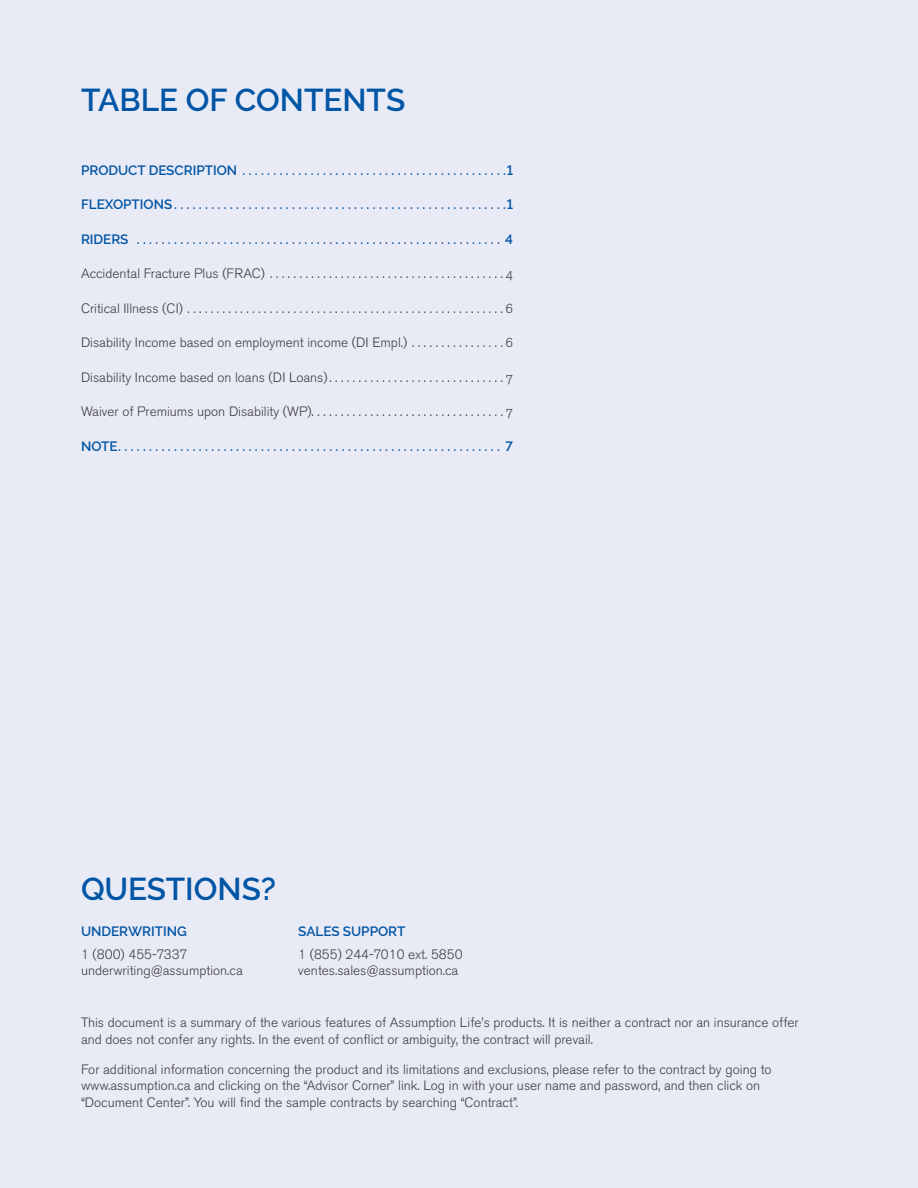
<style>
.page{position:relative;width:918px;height:1188px;background:#e8eaf5}
.page>*{position:absolute;margin:0;border:0;box-sizing:border-box;transform-origin:0 0}
.Big_Title_-_Blue{font:600 31.5px "Raleway";color:#0155a5}
.Body_text{font:13.5px/16.5px "Akzidenz Grotesk BE Light Os F";color:#3e3e3f}
.table_of_content{font:600 13.5px "Raleway";color:#0155a5}
.table_of_content-2{font:13.5px "Akzidenz Grotesk BE Light Os F";color:#3e3e3f}
.table_of_content-3{font:300 13.5px "Akzidenz Grotesk BE";color:#3e3e3f}
.s1{font-family:"Akzidenz Grotesk BE Light Os F";font-weight:400}
.s2{font-family:"Akzidenz Grotesk BE";font-weight:300}
</style>
<div class="page">
<p class="Big_Title_-_Blue" style="left:81px;top:81px;width:326px">TABLE OF CONTENTS</p>
<p class="table_of_content" style="left:81px;top:162px;width:433px">PRODUCT DESCRIPTION . . . . . . . . . . . . . . . . . . . . . . . . . . . . . . . . . . . . . . . . . . 1</p>
<p class="table_of_content" style="left:81px;top:197px;width:433px">FLEXOPTIONS . . . . . . . . . . . . . . . . . . . . . . . . . . . . . . . . . . . . . . . . . . . . . . . . . . . . . 1</p>
<p class="table_of_content" style="left:81px;top:231px;width:434px">RIDERS . . . . . . . . . . . . . . . . . . . . . . . . . . . . . . . . . . . . . . . . . . . . . . . . . . . . . . . . . . . 4</p>
<p class="table_of_content-2" style="left:81px;top:266px;width:434px">Accidental Fracture Plus (FRAC) . . . . . . . . . . . . . . . . . . . . . . . . . . . . . . . . . . . . . . . 4</p>
<p class="table_of_content-2" style="left:81px;top:300px;width:434px">Critical Illness (CI) . . . . . . . . . . . . . . . . . . . . . . . . . . . . . . . . . . . . . . . . . . . . . . . . . . . . . 6</p>
<p class="table_of_content-3" style="left:81px;top:335px;width:434px">Disability Income based on employment income <span class="s1">(DI Empl.) . . . . . . . . . . . . . . . 6</span></p>
<p class="table_of_content-2" style="left:81px;top:369px;width:434px"><span class="s2">Disability Income based on loans</span> (DI Loans) . . . . . . . . . . . . . . . . . . . . . . . . . . . . . 7</p>
<p class="table_of_content-2" style="left:81px;top:404px;width:434px">Waiver of Premiums upon Disability (WP).................................7</p>
<p class="table_of_content" style="left:81px;top:438px;width:434px">NOTE . . . . . . . . . . . . . . . . . . . . . . . . . . . . . . . . . . . . . . . . . . . . . . . . . . . . . . . . . . . . . . 7</p>
<p class="Big_Title_-_Blue" style="left:81px;top:871px;width:197px">QUESTIONS?</p>
<p class="table_of_content" style="left:81px;top:923px;width:107px">UNDERWRITING</p>
<p class="table_of_content-3" style="left:81px;top:947px;width:108px">1 (800) 455-7337</p>
<p class="table_of_content-3" style="left:81px;top:963px;width:163px">underwriting@assumption.ca</p>
<p class="table_of_content" style="left:298px;top:923px;width:109px">SALES SUPPORT</p>
<p class="table_of_content-3" style="left:298px;top:947px;width:166px">1 (855) 244-7010 ext. 5850</p>
<p class="table_of_content-3" style="left:298px;top:963px;width:162px">ventes.sales@assumption.ca</p>
<p class="Body_text" style="left:81px;top:1014px;width:719px">This document is a summary of the various features of Assumption Life’s products. It is neither a contract nor an insurance offer and does not confer any rights. In the event of conflict or ambiguity, the contract will prevail.</p>
<p class="Body_text" style="left:81px;top:1061px;width:692px">For additional information concerning the product and its limitations and exclusions, please refer to the contract by going to www.assumption.ca and clicking on the “Advisor Corner” link. Log in with your user name and password, and then click on “Document Center”. You will find the sample contracts by searching “Contract”.</p>
</div>
